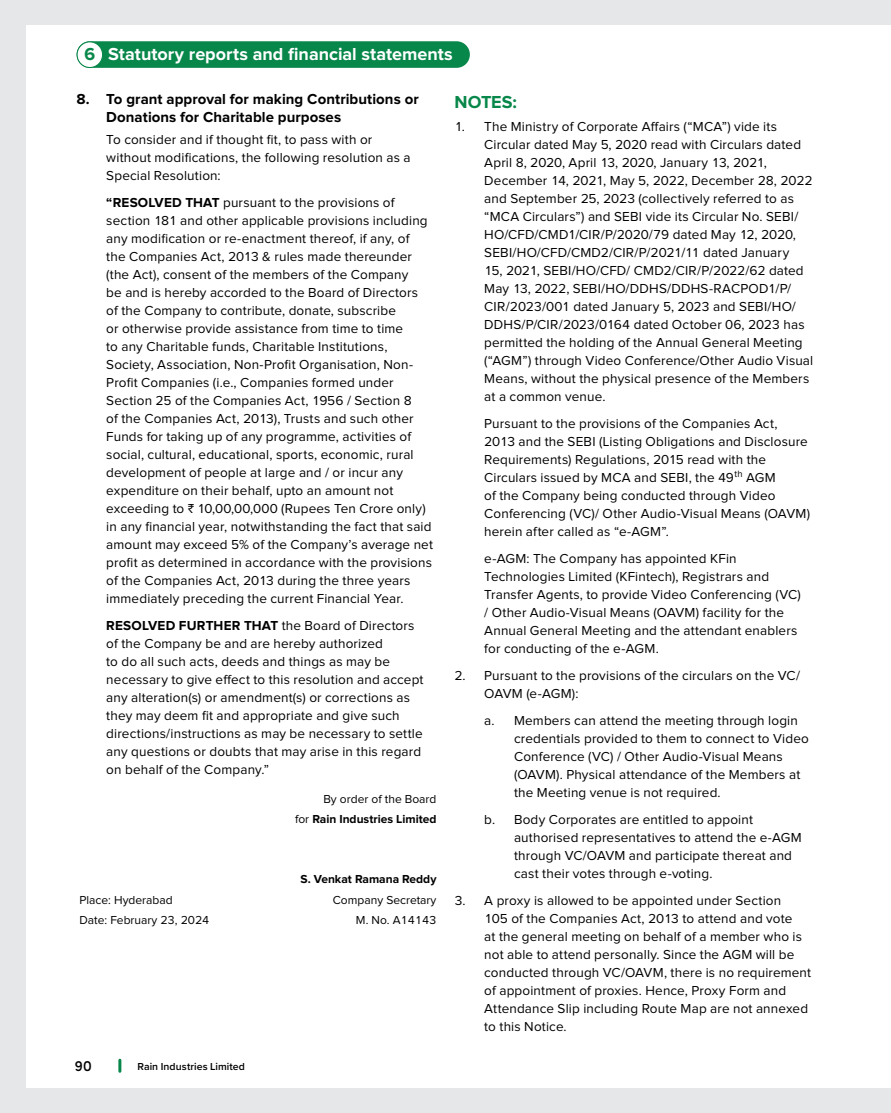
<style>
.page{position:relative;width:891px;height:1113px;background:#fff}
.page>*{position:absolute;margin:0;border:0;box-sizing:border-box;transform-origin:0 0}
.t1{font:700 18px "Proxima Nova";color:#fff}
.t2{font:700 18px "Proxima Nova";letter-spacing:-.005em;color:#08874a}
.t3{font:700 15px/18px "Proxima Nova";letter-spacing:.005em;color:#000}
.t4{font:500 15px "Sofia Pro Soft";color:#000}
.t5{font:13.5px/18px "Proxima Nova";letter-spacing:.01em;color:#000}
.t6{font:12px "Proxima Nova";color:#000}
.t7{font:700 12px/20px "Proxima Nova";color:#000;text-align:right}
.t8{font:600 10.5px "Proxima Nova";letter-spacing:.005em;color:#000}
.s1{color:#08874a}
.s2{font-weight:700}
.s3{font-family:"ITF Rupee"}
.s4{font-weight:400}
</style>
<div class="page">
<div style="left:0;top:0;width:891px;height:1112px;background:#e6e7e8"></div>
<div style="left:26px;top:25px;width:865px;height:1062px;background:#fff"></div>
<svg style="left:118px;top:1060px;width:3px;height:11px"></svg>
<div style="left:77px;top:41px;width:393px;height:27px;background:#08874a;border-radius:13px"></div>
<div style="left:77px;top:42px;width:26px;height:25px;background:#fff;border-radius:50%"></div>
<div style="left:77px;top:41px;width:26px;height:27px;border:1px solid #08874a;border-radius:50%"></div>
<h1 class="t1" style="left:84px;top:44px;width:370px"><span class="s1">6</span> Statutory reports and financial statements</h1>
<p class="t3" style="left:106px;top:90px;width:314px;text-indent:-30px">8. To grant approval for making Contributions or<br>Donations for Charitable purposes</p>
<p class="t5" style="left:106px;top:131px;width:306px">To consider and if thought fit, to pass with or without modifications, the following resolution as a<br>Special Resolution:</p>
<p class="t5" style="left:106px;top:194px;width:328px"><span class="s2">“RESOLVED THAT</span> pursuant to the provisions of section 181 and other applicable provisions including any modification or re-enactment thereof, if any, of<br>the Companies Act, 2013 &amp; rules made thereunder (the Act), consent of the members of the Company<br>be and is hereby accorded to the Board of Directors of the Company to contribute, donate, subscribe<br>or otherwise provide assistance from time to time<br>to any Charitable funds, Charitable Institutions, Society, Association, Non-Profit Organisation, Non-Profit Companies (i.e., Companies formed under Section 25 of the Companies Act, 1956 / Section 8<br>of the Companies Act, 2013), Trusts and such other Funds for taking up of any programme, activities of social, cultural, educational, sports, economic, rural development of people at large and / or incur any expenditure on their behalf, upto an amount not exceeding to <span class="s3">I</span> 10,00,00,000 (Rupees Ten Crore only) in any financial year, notwithstanding the fact that said amount may exceed 5% of the Company’s average net profit as determined in accordance with the provisions of the Companies Act, 2013 during the three years immediately preceding the current Financial Year.</p>
<p class="t5" style="left:106px;top:617px;width:319px"><span class="s2">RESOLVED FURTHER THAT</span> the Board of Directors of the Company be and are hereby authorized<br>to do all such acts, deeds and things as may be necessary to give effect to this resolution and accept any alteration(s) or amendment(s) or corrections as they may deem fit and appropriate and give such directions/instructions as may be necessary to settle any questions or doubts that may arise in this regard on behalf of the Company.”</p>
<p class="t7" style="left:295px;top:789px;width:143px"><span class="s4">By order of the Board<br>for</span> Rain Industries Limited</p>
<h1 class="t2" style="left:454px;top:92px;width:64px">NOTES:</h1>
<p class="t5" style="left:484px;top:118px;width:331px;text-indent:-30px">1. The Ministry of Corporate Affairs (“MCA”) vide its Circular dated May 5, 2020 read with Circulars dated April 8, 2020, April 13, 2020, January 13, 2021, December 14, 2021, May 5, 2022, December 28, 2022 and September 25, 2023 (collectively referred to as “MCA Circulars”) and SEBI vide its Circular No. SEBI/ HO/CFD/CMD1/CIR/P/2020/79 dated May 12, 2020, SEBI/HO/CFD/CMD2/CIR/P/2021/11 dated January<br>15, 2021, SEBI/HO/CFD/ CMD2/CIR/P/2022/62 dated May 13, 2022, SEBI/HO/DDHS/DDHS-RACPOD1/P/ CIR/2023/001 dated January 5, 2023 and SEBI/HO/ DDHS/P/CIR/2023/0164 dated October 06, 2023 has permitted the holding of the Annual General Meeting (“AGM”) through Video Conference/Other Audio Visual Means, without the physical presence of the Members at a common venue.</p>
<p class="t5" style="left:484px;top:415px;width:327px">Pursuant to the provisions of the Companies Act, 2013 and the SEBI (Listing Obligations and Disclosure Requirements) Regulations, 2015 read with the Circulars issued by MCA and SEBI, the 49<sup>th</sup> AGM<br>of the Company being conducted through Video Conferencing (VC)/ Other Audio-Visual Means (OAVM) herein after called as “e-AGM”.</p>
<p class="t5" style="left:484px;top:550px;width:318px">e-AGM: The Company has appointed KFin Technologies Limited (KFintech), Registrars and Transfer Agents, to provide Video Conferencing (VC) / Other Audio-Visual Means (OAVM) facility for the Annual General Meeting and the attendant enablers for conducting of the e-AGM.</p>
<p class="t5" style="left:484px;top:667px;width:317px;text-indent:-30px">2. Pursuant to the provisions of the circulars on the VC/<br>OAVM (e-AGM):</p>
<p class="t5" style="left:514px;top:712px;width:296px;text-indent:-30px">a. Members can attend the meeting through login credentials provided to them to connect to Video Conference (VC) / Other Audio-Visual Means (OAVM). Physical attendance of the Members at the Meeting venue is not required.</p>
<p class="t5" style="left:514px;top:811px;width:289px;text-indent:-30px">b. Body Corporates are entitled to appoint authorised representatives to attend the e-AGM through VC/OAVM and participate thereat and cast their votes through e-voting.</p>
<p class="t5" style="left:484px;top:892px;width:328px;text-indent:-30px">3. A proxy is allowed to be appointed under Section<br>105 of the Companies Act, 2013 to attend and vote<br>at the general meeting on behalf of a member who is not able to attend personally. Since the AGM will be conducted through VC/OAVM, there is no requirement of appointment of proxies. Hence, Proxy Form and Attendance Slip including Route Map are not annexed to this Notice.</p>
<p class="t7" style="left:301px;top:869px;width:137px">S. Venkat Ramana Reddy</p>
<p class="t6" style="left:80px;top:894px;width:95px">Place: Hyderabad</p>
<p class="t6" style="left:333px;top:894px;width:105px">Company Secretary</p>
<p class="t6" style="left:80px;top:914px;width:131px">Date: February 23, 2024</p>
<p class="t6" style="left:356px;top:914px;width:82px">M. No. A14143</p>
<p class="t4" style="left:75px;top:1054px;width:19px">90</p>
<p class="t8" style="left:137px;top:1058px;width:109px">Rain Industries Limited</p>
</div>
